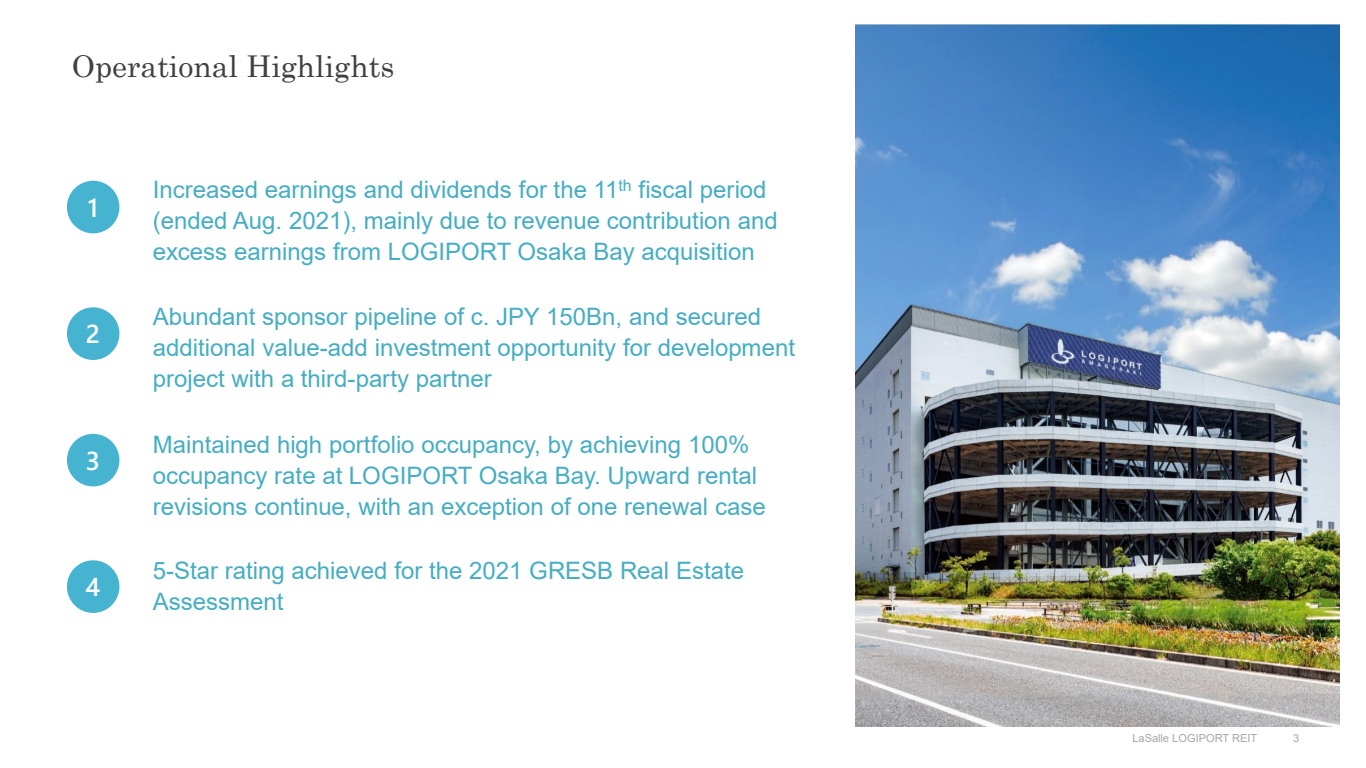
<style>
.page{position:relative;width:1366px;height:768px;background:#fff}
.page>*{position:absolute;margin:0;border:0;box-sizing:border-box;transform-origin:0 0}
.t1{font:30px "Century";color:#404040}
.t2{font:600 25.8px "Segoe UI";color:#fff}
.t3{font:24px/31px "Arial";color:#46adc2}
.t4{font:11px "Arial";letter-spacing:-.005em;color:#a6a6a6}
</style>
<div class="page">
<div style="left:68px;top:181px;width:51px;height:52px;background:#46b3d1;border-radius:50%"></div>
<div style="left:67px;top:181px;width:52px;height:52px;border:2px solid #46b3d1;border-radius:50%"></div>
<div style="left:68px;top:308px;width:51px;height:51px;background:#46b3d1;border-radius:50%"></div>
<div style="left:67px;top:307px;width:52px;height:53px;border:2px solid #46b3d1;border-radius:50%"></div>
<div style="left:68px;top:435px;width:51px;height:51px;background:#46b3d1;border-radius:50%"></div>
<div style="left:67px;top:434px;width:52px;height:52px;border:2px solid #46b3d1;border-radius:50%"></div>
<div style="left:68px;top:561px;width:51px;height:51px;background:#46b3d1;border-radius:50%"></div>
<div style="left:67px;top:560px;width:52px;height:53px;border:2px solid #46b3d1;border-radius:50%"></div>
<img style="left:855px;top:25px;width:484px;height:702px">
<h2 class="t1" style="left:72px;top:41px;width:324px">Operational Highlights</h2>
<p class="t2" style="left:88px;top:183px;width:12px">1</p>
<p class="t2" style="left:86px;top:310px;width:16px">2</p>
<p class="t2" style="left:86px;top:436px;width:16px">3</p>
<p class="t2" style="left:86px;top:563px;width:16px">4</p>
<p class="t3" style="left:153px;top:174px;width:626px">Increased earnings and dividends for the 11<sup>th</sup> fiscal period (ended Aug. 2021), mainly due to revenue contribution and excess earnings from LOGIPORT Osaka Bay acquisition</p>
<p class="t3" style="left:153px;top:301px;width:643px">Abundant sponsor pipeline of c. JPY 150Bn, and secured additional value-add investment opportunity for development project with a third-party partner</p>
<p class="t3" style="left:153px;top:429px;width:614px">Maintained high portfolio occupancy, by achieving 100% occupancy rate at LOGIPORT Osaka Bay. Upward rental revisions continue, with an exception of one renewal case</p>
<p class="t3" style="left:153px;top:555px;width:593px">5-Star rating achieved for the 2021 GRESB Real Estate<br>Assessment</p>
<p class="t4" style="left:1132px;top:731px;width:126px">LaSalle LOGIPORT REIT</p>
<p class="t4" style="left:1293px;top:730px;width:8px">3</p>
</div>
